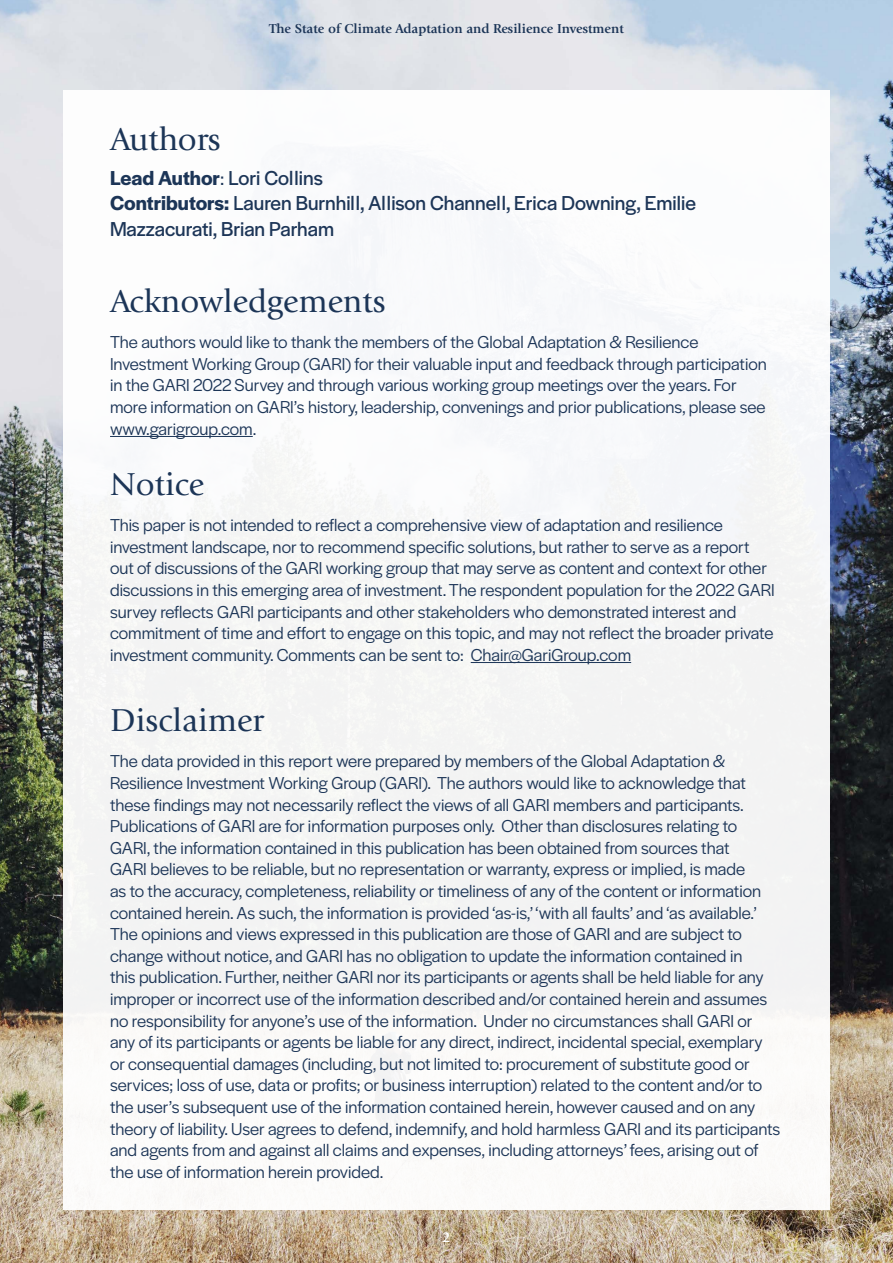
<style>
.page{position:relative;width:893px;height:1263px;background:#fff}
.page>*{position:absolute;margin:0;border:0;box-sizing:border-box;transform-origin:0 0}
.t1{font:33px "Giovanni Std";color:#1c3557}
.t2{font:21px/25.2px "Halyard Display VF";color:#1c3557}
.t3{font:18px/21.6px "Halyard Display";color:#1c3557}
.t4{font:700 15px "Giovanni Std";color:#fff}
.t5{font:700 13.5px "Giovanni Std";color:#1c3557}
.s1{font-family:"Halyard Display";font-weight:600}
.s2{font-family:"Halyard Display"}
</style>
<div class="page">
<img style="left:0;top:0;width:893px;height:1263px">
<div style="left:63px;top:90px;width:767px;height:1120px;background:#f7f8f8"></div>
<hr style="left:110px;top:436px;width:143px;height:1px;background:#1c3557">
<hr style="left:471px;top:662px;width:160px;height:1px;background:#1c3557">
<h1 class="t1" style="left:110px;top:121px;width:112px">Authors</h1>
<p class="t5" style="left:269px;top:20px;width:356px">The State of Climate Adaptation and Resilience Investment</p>
<p class="t2" style="left:110px;top:164px;width:588px"><span class="s1">Lead Author</span><span class="s2">:</span> Lori Collins<br><span class="s1">Contributors:</span> Lauren Burnhill, Allison Channell, Erica Downing, Emilie<br>Mazzacurati, Brian Parham</p>
<h1 class="t1" style="left:110px;top:282px;width:277px">Acknowledgements</h1>
<p class="t3" style="left:110px;top:330px;width:658px">The authors would like to thank the members of the Global Adaptation &amp; Resilience Investment Working Group (GARI) for their valuable input and feedback through participation in the GARI 2022 Survey and through various working group meetings over the years. For more information on GARI’s history, leadership, convenings and prior publications, please see www.garigroup.com.</p>
<h1 class="t1" style="left:110px;top:465px;width:96px">Notice</h1>
<p class="t3" style="left:110px;top:513px;width:666px">This paper is not intended to reflect a comprehensive view of adaptation and resilience investment landscape, nor to recommend specific solutions, but rather to serve as a report out of discussions of the GARI working group that may serve as content and context for other discussions in this emerging area of investment. The respondent population for the 2022 GARI survey reflects GARI participants and other stakeholders who demonstrated interest and commitment of time and effort to engage on this topic, and may not reflect the broader private investment community. Comments can be sent to: Chair@GariGroup.com</p>
<h1 class="t1" style="left:110px;top:701px;width:155px">Disclaimer</h1>
<p class="t3" style="left:110px;top:749px;width:672px">The data provided in this report were prepared by members of the Global Adaptation &amp; Resilience Investment Working Group (GARI). The authors would like to acknowledge that these findings may not necessarily reflect the views of all GARI members and participants.<br>Publications of GARI are for information purposes only. Other than disclosures relating to GARI, the information contained in this publication has been obtained from sources that<br>GARI believes to be reliable, but no representation or warranty, express or implied, is made<br>as to the accuracy, completeness, reliability or timeliness of any of the content or information contained herein. As such, the information is provided ‘as-is,’ ‘with all faults’ and ‘as available.’ The opinions and views expressed in this publication are those of GARI and are subject to change without notice, and GARI has no obligation to update the information contained in<br>this publication. Further, neither GARI nor its participants or agents shall be held liable for any improper or incorrect use of the information described and/or contained herein and assumes no responsibility for anyone’s use of the information. Under no circumstances shall GARI or any of its participants or agents be liable for any direct, indirect, incidental special, exemplary or consequential damages (including, but not limited to: procurement of substitute good or services; loss of use, data or profits; or business interruption) related to the content and/or to the user’s subsequent use of the information contained herein, however caused and on any theory of liability. User agrees to defend, indemnify, and hold harmless GARI and its participants and agents from and against all claims and expenses, including attorneys’ fees, arising out of the use of information herein provided.</p>
<p class="t4" style="left:442px;top:1228px;width:10px">2</p>
</div>
